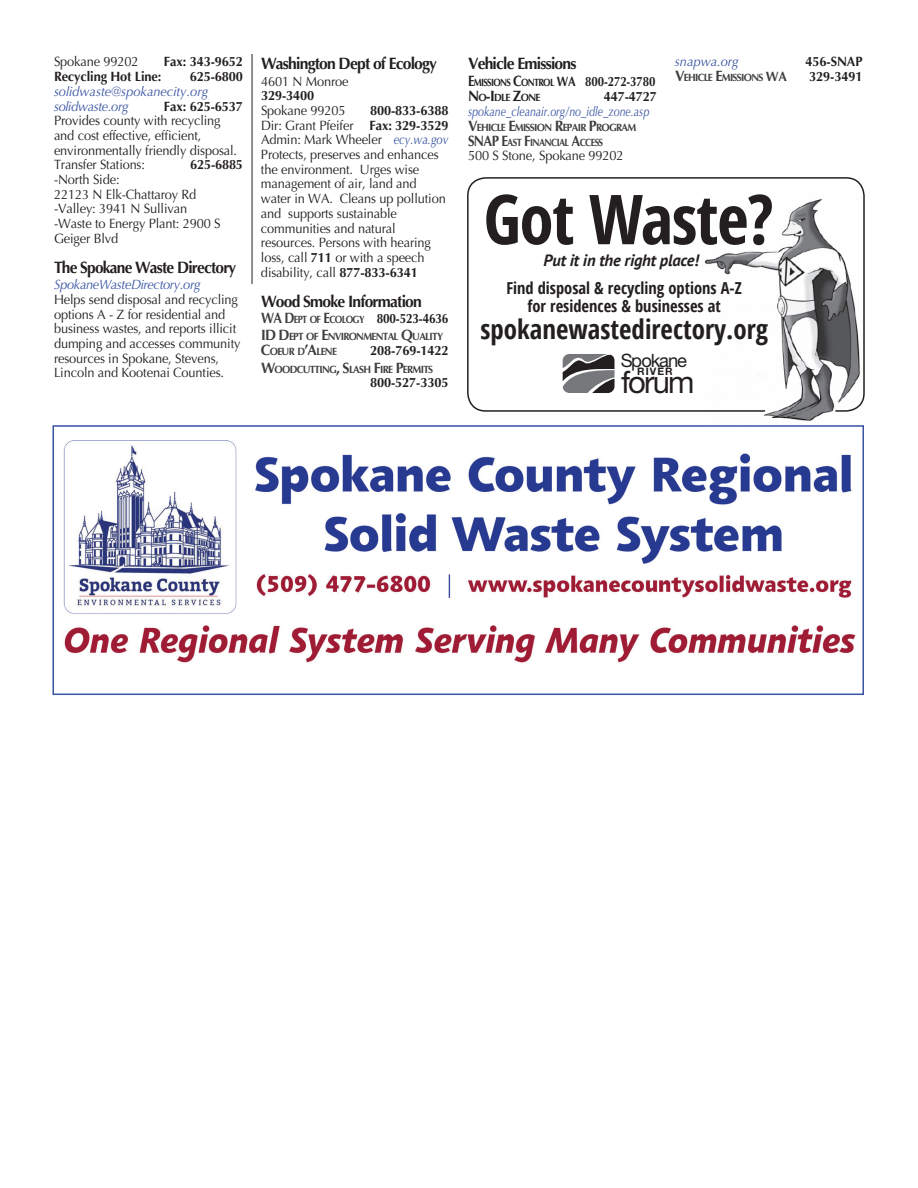
<style>
.page{position:relative;width:918px;height:1188px;background:#fff}
.page>*{position:absolute;margin:0;border:0;box-sizing:border-box;transform-origin:0 0}
.t1{font:700 condensed 68.85px "Open Sans";letter-spacing:-.02em;color:#231f20}
.t2{font:30.9px "Helvetica Neue";letter-spacing:-.06em;color:#231f20}
.t3{font:700 condensed 27px "Open Sans";color:#231f20}
.t4{font:18.45px "Helvetica Neue";letter-spacing:-.065em;color:#231f20}
.t5{font:700 16.5px "Optima";letter-spacing:-.05em;color:#231f20;scale:.95 1}
.t6{font:700 condensed 16.5px/18px "Open Sans";color:#231f20;text-align:center}
.t7{font:700 16.5px "Optima";letter-spacing:-.05em;color:#231f20;scale:.94 1}
.t8{font:italic 700 16.5px "PT Sans";letter-spacing:-.01em;color:#231f20}
.t9{font:700 15px "Optima";color:#3e3e3f;scale:.88 1}
.t10{font:13.5px/14.7px "Optima";letter-spacing:-.01em;color:#231f20;scale:.95 1}
.t11{font:700 13.5px "Optima";letter-spacing:-.01em;color:#231f20;scale:.95 1}
.t12{font:italic 13.5px/14.7px "Optima";color:#3853a3;scale:.95 1}
.t13{font:italic 13.5px "Optima";color:#3853a3;scale:.79 1}
.t14{font:700 13.5px "Optima";letter-spacing:-.01em;color:#231f20;scale:.87 1}
.t15{font:italic 13.5px "Optima";letter-spacing:-.025em;color:#3853a3;scale:.95 1}
.t16{font:700 13.5px "Optima";letter-spacing:-.01em;color:#231f20;scale:.94 1}
.t17{font:700 10.5px/15px "Optima";letter-spacing:-.07em;color:#3e3e3f;scale:.95 1}
.t18{font:700 10.5px/15px "Optima";letter-spacing:-.07em;color:#231f20;scale:.85 1}
.t19{font:700 10.5px "Optima";letter-spacing:-.07em;color:#3e3e3f;scale:.88 1}
.t20{font:700 10.35px "Helvetica Neue";letter-spacing:.1em;color:#231f20}
.s1{font-weight:700}
.s2{font-style:italic;color:#3853a3}
.s3{font-size:15px;color:#3e3e3f}
.s4{font-size:10.5px;color:#3e3e3f}
.s5{font-size:15px}
.s6{font-size:13.5px}
</style>
<div class="page">
<hr style="left:252px;top:54px;width:1px;height:230px;background:#231f20">
<img style="left:704px;top:199px;width:159px;height:222px">
<svg style="left:563px;top:354px;width:52px;height:39px;background:#707072"></svg>
<div style="left:467px;top:177px;width:398px;height:235px;border:1px solid #231f20;border-radius:18px"></div>
<img style="left:63px;top:440px;width:793px;height:223px">
<div style="left:52px;top:425px;width:812px;height:270px;border:2px solid #3853a3"></div>
<p class="t10" style="left:54px;top:55px;width:91px">Spokane 99202</p>
<p class="t11" style="left:164px;top:54px;width:85px">Fax: 343-9652</p>
<p class="t11" style="left:54px;top:69px;width:115px">Recycling Hot Line:</p>
<p class="t11" style="left:190px;top:69px;width:58px">625-6800</p>
<p class="t12" style="left:54px;top:84px;width:164px">solidwaste@spokanecity.org solidwaste.org</p>
<p class="t11" style="left:164px;top:98px;width:85px">Fax: 625-6537</p>
<p class="t10" style="left:54px;top:113px;width:194px">Provides county with recycling and cost effective, efficient, environmentally friendly disposal.<br>Transfer Stations:</p>
<p class="t16" style="left:190px;top:157px;width:58px">625-6885</p>
<p class="t10" style="left:54px;top:172px;width:177px">-North Side:<br>22123 N Elk-Chattaroy Rd -Valley: 3941 N Sullivan -Waste to Energy Plant: 2900 S<br>Geiger Blvd</p>
<p class="t7" style="left:54px;top:258px;width:196px">The Spokane Waste Directory</p>
<p class="t15" style="left:54px;top:277px;width:156px">SpokaneWasteDirectory.org</p>
<p class="t10" style="left:54px;top:292px;width:198px">Helps send disposal and recycling options A - Z for residential and business wastes, and reports illicit dumping and accesses community resources in Spokane, Stevens, Lincoln and Kootenai Counties.</p>
<p class="t5" style="left:261px;top:54px;width:187px">Washington Dept of Ecology</p>
<p class="t10" style="left:261px;top:74px;width:94px">4601 N Monroe</p>
<p class="t11" style="left:261px;top:88px;width:58px">329-3400</p>
<p class="t10" style="left:261px;top:103px;width:91px">Spokane 99205</p>
<p class="t10" style="left:261px;top:103px;width:199px;text-indent:109px"><span class="s1">800-833-6388<br></span>Dir: Grant Pfeifer <span class="s1">Fax: 329-3529<br></span>Admin: Mark Wheeler <span class="s2">ecy.wa.gov<br></span>Protects, preserves and enhances the environment. Urges wise management of air, land and water in WA. Cleans up pollution and supports sustainable communities and natural resources. Persons with hearing loss, call <span class="s1">711</span> or with a speech disability, call <span class="s1">877-833-6341</span></p>
<p class="t5" style="left:261px;top:291px;width:171px">Wood Smoke Information</p>
<p class="t14" style="left:261px;top:311px;width:217px"><span class="s3">WA D</span><span class="s4">EPT OF</span> <span class="s3">E</span><span class="s4">COLOGY</span> 800-523-4636</p>
<p class="t17" style="left:261px;top:329px;width:193px"><span class="s5">ID D</span> EPT OF <span class="s5">E</span>NVIRONMENTAL <span class="s5">Q</span>UALITY<br><span class="s5">C</span>OEUR D<span class="s5">’A</span>LENE</p>
<p class="t11" style="left:370px;top:342px;width:84px">208-769-1422</p>
<p class="t17" style="left:261px;top:362px;width:182px"><span class="s5">W</span>OODCUTTING<span class="s5">, S</span>LASH <span class="s5">F</span> IRE <span class="s5">P</span>ERMITS</p>
<p class="t11" style="left:370px;top:375px;width:84px">800-527-3305</p>
<p class="t5" style="left:468px;top:54px;width:116px">Vehicle Emissions</p>
<p class="t18" style="left:468px;top:75px;width:222px"><span class="s5">E</span>MISSIONS <span class="s5">C</span>ONTROL <span class="s6">WA 800-272-3780<br></span><span class="s5">N</span>O<span class="s5">-I</span> DLE <span class="s5">Z</span>ONE</p>
<p class="t11" style="left:604px;top:88px;width:58px">447-4727</p>
<p class="t13" style="left:468px;top:103px;width:231px">spokane_cleanair.org/no_idle_zone.asp</p>
<p class="t17" style="left:468px;top:120px;width:179px"><span class="s5">V</span>EH ICLE <span class="s5">E</span>MISSION <span class="s5">R</span>EPAIR <span class="s5">P</span>ROGRAM</p>
<p class="t9" style="left:468px;top:132px;width:17px">SNAP</p>
<p class="t19" style="left:501px;top:136px;width:112px"><span class="s5">E</span>AST <span class="s5">F</span>INANCIAL <span class="s5">A</span>CCESS</p>
<p class="t10" style="left:468px;top:148px;width:165px">500 S Stone, Spokane 99202</p>
<p class="t12" style="left:675px;top:55px;width:69px">snapwa.org</p>
<p class="t11" style="left:806px;top:54px;width:61px">456-SNAP</p>
<p class="t17" style="left:675px;top:71px;width:120px"><span class="s5">V</span>EHICLE <span class="s5">E</span>MISSIONS <span class="s6">WA</span></p>
<p class="t11" style="left:809px;top:69px;width:58px">329-3491</p>
<h1 class="t1" style="left:484px;top:171px;width:292px">Got Waste?</h1>
<p class="t6" style="left:506px;top:279px;width:237px">Find disposal &amp; recycling options A-Z for residences &amp; businesses at</p>
<h3 class="t3" style="left:480px;top:311px;width:289px">spokanewastedirectory.org</h3>
<p class="t8" style="left:544px;top:250px;width:157px">Put it in the right place!</p>
<h3 class="t4" style="left:621px;top:347px;width:68px">Spokane</h3>
<p class="t20" style="left:637px;top:364px;width:37px">RIVER</p>
<h2 class="t2" style="left:621px;top:360px;width:75px">forum</h2>
</div>
